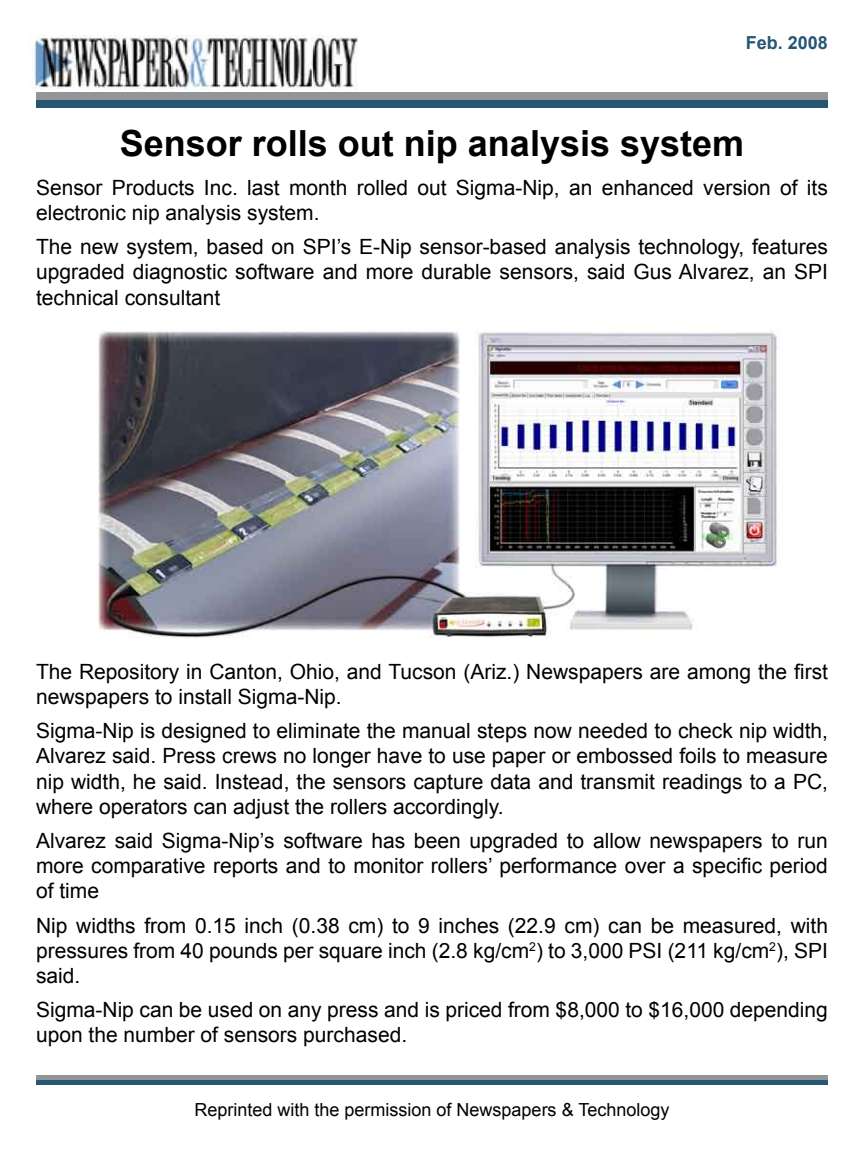
<style>
.page{position:relative;width:864px;height:1152px;background:#fff}
.page>*{position:absolute;margin:0;border:0;box-sizing:border-box;transform-origin:0 0}
.t1{font:700 36px "Arial";color:#000}
.t2{font:21px/25.2px "Arial";color:#000;text-align:justify}
.t3{font:18px "Arial";color:#000}
.t4{font:700 18px "Arial";color:#265673}
</style>
<div class="page">
<img style="left:28px;top:36px;width:330px;height:55px">
<div style="left:36px;top:100px;width:792px;height:8px;background:#265673"></div>
<div style="left:36px;top:93px;width:792px;height:7px;background:#939598"></div>
<img style="left:98px;top:331px;width:679px;height:307px">
<div style="left:36px;top:1080px;width:792px;height:5px;background:#265673"></div>
<hr style="left:36px;top:1076px;width:792px;height:4px;background:#939598">
<p class="t4" style="left:746px;top:31px;width:84px">Feb. 2008</p>
<h1 class="t1" style="left:120px;top:120px;width:626px">Sensor rolls out nip analysis system</h1>
<p class="t2" style="left:36px;top:175px;width:793px">Sensor Products Inc. last month rolled out Sigma-Nip, an enhanced version of its electronic nip analysis system.</p>
<p class="t2" style="left:36px;top:234px;width:794px">The new system, based on SPI’s E-Nip sensor-based analysis technology, features upgraded diagnostic software and more durable sensors, said Gus Alvarez, an SPI technical consultant</p>
<p class="t2" style="left:36px;top:659px;width:794px">The Repository in Canton, Ohio, and Tucson (Ariz.) Newspapers are among the first newspapers to install Sigma-Nip.</p>
<p class="t2" style="left:36px;top:718px;width:794px">Sigma-Nip is designed to eliminate the manual steps now needed to check nip width, Alvarez said. Press crews no longer have to use paper or embossed foils to measure nip width, he said. Instead, the sensors capture data and transmit readings to a PC, where operators can adjust the rollers accordingly.</p>
<p class="t2" style="left:36px;top:828px;width:793px">Alvarez said Sigma-Nip’s software has been upgraded to allow newspapers to run more comparative reports and to monitor rollers’ performance over a specific period of time</p>
<p class="t2" style="left:36px;top:913px;width:794px">Nip widths from 0.15 inch (0.38 cm) to 9 inches (22.9 cm) can be measured, with pressures from 40 pounds per square inch (2.8 kg/cm<sup>2</sup>) to 3,000 PSI (211 kg/cm<sup>2</sup>), SPI said.</p>
<p class="t2" style="left:36px;top:997px;width:793px">Sigma-Nip can be used on any press and is priced from $8,000 to $16,000 depending upon the number of sensors purchased.</p>
<p class="t3" style="left:195px;top:1098px;width:476px">Reprinted with the permission of Newspapers &amp; Technology</p>
</div>
